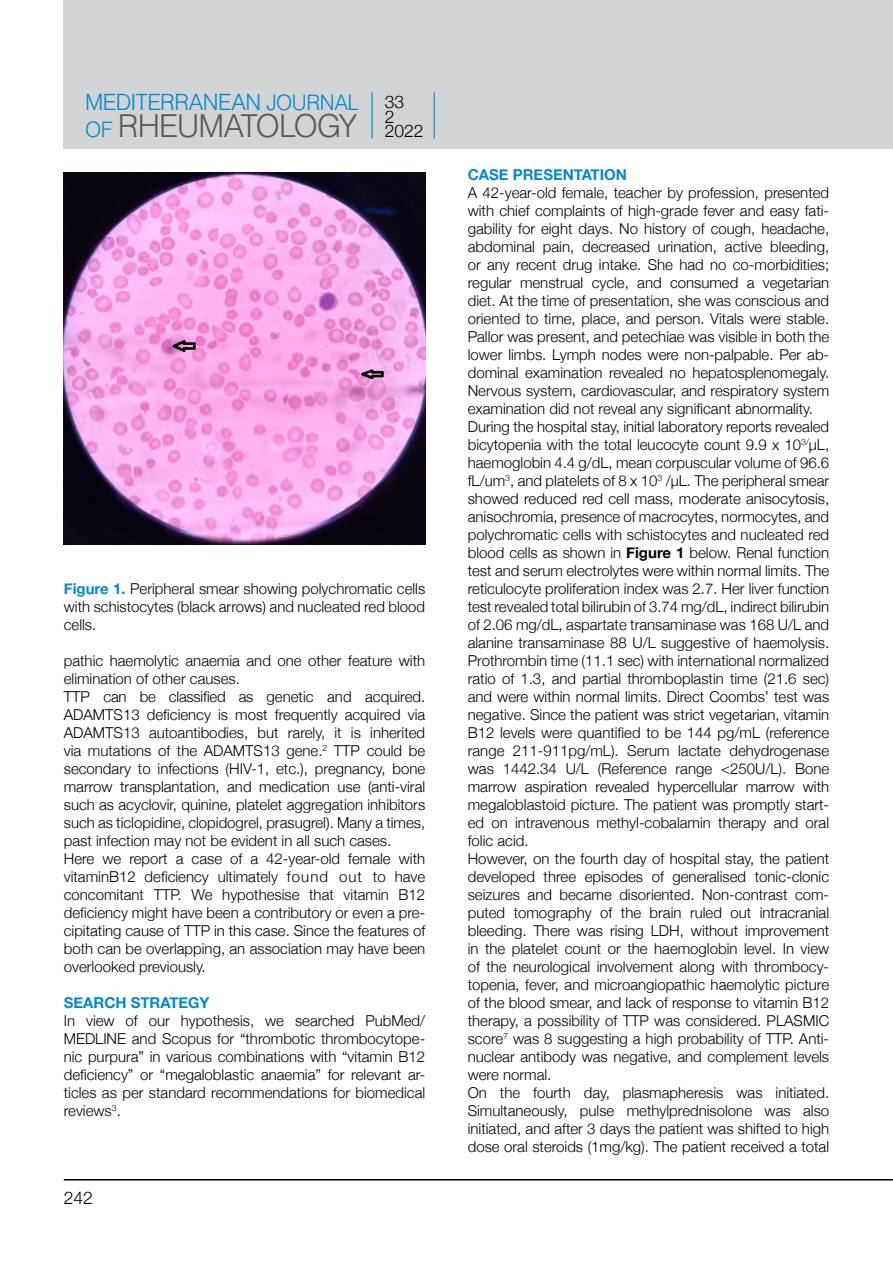
<style>
.page{position:relative;width:893px;height:1263px;background:#fff}
.page>*{position:absolute;margin:0;border:0;box-sizing:border-box;transform-origin:0 0}
.t1{font:31.2px "UB Helvetica Light";letter-spacing:-.025em;color:#58595b}
.t2{font:22.2px "UB Helvetica Light";letter-spacing:-.02em;color:#0089cf}
.t3{font:300 17.4px/15px "Helvetica Neue";color:#000}
.t4{font:300 15px/18px "Helvetica Neue";color:#000}
.t5{font:700 15px "Helvetica Neue";color:#0089cf}
.s1{font-size:21px}
.s2{font-size:21px;color:#0089cf}
.s3{font-weight:700;color:#0089cf}
.s4{font-weight:700}
</style>
<div class="page">
<hr style="left:64px;top:1179px;width:829px;height:1px;background:#000">
<div style="left:64px;top:0;width:829px;height:149px;background:#d1d3d4"></div>
<hr style="left:371px;top:92px;width:2px;height:47px;background:#0089cf">
<hr style="left:434px;top:92px;width:1px;height:47px;background:#0081c9">
<img style="left:64px;top:172px;width:361px;height:372px">
<h2 class="t2" style="left:85px;top:89px;width:275px">MEDITERRANEAN <span class="s1">JOURNAL</span></h2>
<h1 class="t1" style="left:85px;top:107px;width:273px"><span class="s2">OF</span> RHEUMATOLOGY</h1>
<p class="t3" style="left:385px;top:93px;width:40px">33<br>2<br>2022</p>
<p class="t4" style="left:64px;top:579px;width:363px;text-align:justify"><span class="s3">Figure 1.</span> Peripheral smear showing polychromatic cells with schistocytes (black arrows) and nucleated red blood cells.</p>
<p class="t4" style="left:64px;top:651px;width:363px">pathic haemolytic anaemia and one other feature with elimination of other causes.<br>TTP can be classified as genetic and acquired.<br>ADAMTS13 deficiency is most frequently acquired via ADAMTS13 autoantibodies, but rarely, it is inherited via mutations of the ADAMTS13 gene.<sup>2</sup> TTP could be secondary to infections (HIV-1, etc.), pregnancy, bone marrow transplantation, and medication use (anti-viral such as acyclovir, quinine, platelet aggregation inhibitors such as ticlopidine, clopidogrel, prasugrel). Many a times, past infection may not be evident in all such cases.<br>Here we report a case of a 42-year-old female with vitaminB12 deficiency ultimately found out to have concomitant TTP. We hypothesise that vitamin B12 deficiency might have been a contributory or even a pre&shy;cipitating cause of TTP in this case. Since the features of both can be overlapping, an association may have been overlooked previously.</p>
<p class="t5" style="left:64px;top:991px;width:147px">SEARCH STRATEGY</p>
<p class="t4" style="left:64px;top:1011px;width:363px;text-align:justify">In view of our hypothesis, we searched PubMed/ MEDLINE and Scopus for “thrombotic thrombocytope&shy;nic purpura” in various combinations with “vitamin B12 deficiency” or “megaloblastic anaemia” for relevant ar&shy;ticles as per standard recommendations for biomedical reviews<sup>3</sup>.</p>
<p class="t3" style="left:64px;top:1189px;width:31px">242</p>
<p class="t5" style="left:468px;top:163px;width:161px">CASE PRESENTATION</p>
<p class="t4" style="left:468px;top:183px;width:363px">A 42-year-old female, teacher by profession, presented with chief complaints of high-grade fever and easy fati&shy;gability for eight days. No history of cough, headache, abdominal pain, decreased urination, active bleeding, or any recent drug intake. She had no co-morbidities; regular menstrual cycle, and consumed a vegetarian diet. At the time of presentation, she was conscious and oriented to time, place, and person. Vitals were stable.<br>Pallor was present, and petechiae was visible in both the lower limbs. Lymph nodes were non-palpable. Per ab&shy;dominal examination revealed no hepatosplenomegaly.<br>Nervous system, cardiovascular, and respiratory system examination did not reveal any significant abnormality.<br>During the hospital stay, initial laboratory reports revealed bicytopenia with the total leucocyte count 9.9 x 10<sup>3/</sup>µL, haemoglobin 4.4 g/dL, mean corpuscular volume of 96.6 fL/um<sup>3</sup>, and platelets of 8 x 10<sup>3</sup> /µL. The peripheral smear showed reduced red cell mass, moderate anisocytosis, anisochromia, presence of macrocytes, normocytes, and polychromatic cells with schistocytes and nucleated red blood cells as shown in <span class="s4">Figure 1</span> below. Renal function test and serum electrolytes were within normal limits. The reticulocyte proliferation index was 2.7. Her liver function test revealed total bilirubin of 3.74 mg/dL, indirect bilirubin of 2.06 mg/dL, aspartate transaminase was 168 U/L and alanine transaminase 88 U/L suggestive of haemolysis.<br>Prothrombin time (11.1 sec) with international normalized ratio of 1.3, and partial thromboplastin time (21.6 sec) and were within normal limits. Direct Coombs’ test was negative. Since the patient was strict vegetarian, vitamin B12 levels were quantified to be 144 pg/mL (reference range 211-911pg/mL). Serum lactate dehydrogenase was 1442.34 U/L (Reference range &lt;250U/L). Bone marrow aspiration revealed hypercellular marrow with megaloblastoid picture. The patient was promptly start&shy;ed on intravenous methyl-cobalamin therapy and oral folic acid.<br>However, on the fourth day of hospital stay, the patient developed three episodes of generalised tonic-clonic seizures and became disoriented. Non-contrast com&shy;puted tomography of the brain ruled out intracranial bleeding. There was rising LDH, without improvement in the platelet count or the haemoglobin level. In view of the neurological involvement along with thrombocy&shy;topenia, fever, and microangiopathic haemolytic picture of the blood smear, and lack of response to vitamin B12 therapy, a possibility of TTP was considered. PLASMIC score<sup>7</sup> was 8 suggesting a high probability of TTP. Anti&shy;nuclear antibody was negative, and complement levels were normal.<br>On the fourth day, plasmapheresis was initiated.<br>Simultaneously, pulse methylprednisolone was also initiated, and after 3 days the patient was shifted to high dose oral steroids (1mg/kg). The patient received a total</p>
</div>
